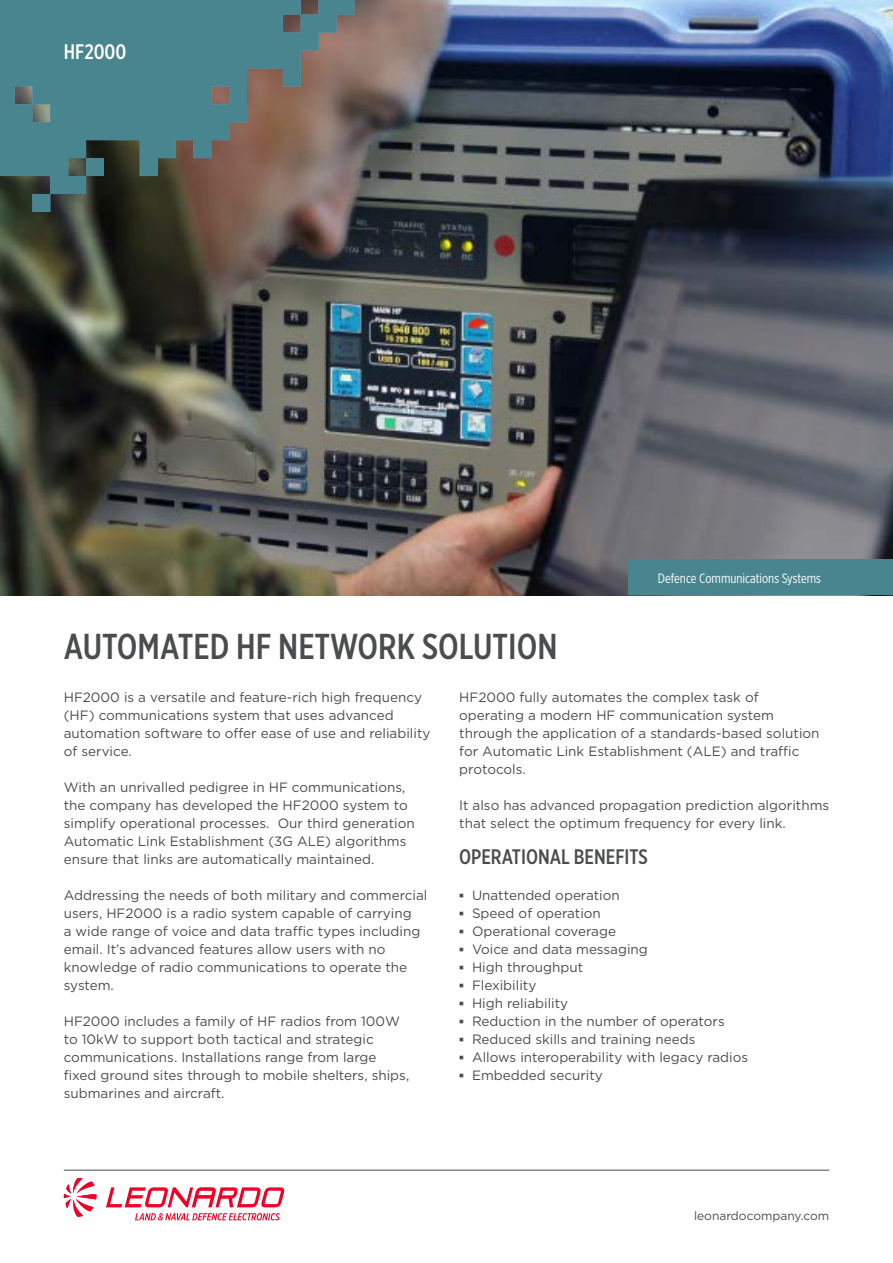
<style>
.page{position:relative;width:893px;height:1263px;background:#fff}
.page>*{position:absolute;margin:0;border:0;box-sizing:border-box;transform-origin:0 0}
.Title_1_-_24_26{font:500 36px "Gotham X Narrow";color:#4b4c4d}
.Title_2_-_14_18{font:500 21px "Gotham X Narrow";color:#4b4c4d}
.Title_2_-_14_18_whit{font:500 21px "Gotham X Narrow";color:#fff}
.Text_-_9_12{font:13.5px/18px "Gotham";color:#4b4c4d}
.LOB_-_9_11{font:13.5px "Gotham X Narrow";color:#fff}
.Web_-_8_10{font:12px "Gotham";color:#4b4c4d}
.s1{font-family:"Arial";font-weight:700}
</style>
<div class="page">
<img style="left:0;top:0;width:893px;height:595px">
<svg style="left:106px;top:1187px;width:178px;height:20px"></svg>
<svg style="left:64px;top:1178px;width:33px;height:39px"></svg>
<svg style="left:135px;top:1213px;width:145px;height:7px"></svg>
<svg style="left:0;top:0;width:354px;height:212px;fill:#48858e"></svg>
<div style="left:628px;top:560px;width:265px;height:35px;background:#48858e"></div>
<hr style="left:64px;top:1170px;width:765px;height:1px;background:#4b4c4d">
<p class="Title_2_-_14_18_whit" style="left:64px;top:39px;width:64px">HF2000</p>
<p class="LOB_-_9_11" style="left:658px;top:570px;width:165px">Defence Communications Systems</p>
<p class="Title_1_-_24_26" style="left:64px;top:624px;width:495px">AUTOMATED HF NETWORK SOLUTION</p>
<p class="Text_-_9_12" style="left:64px;top:688px;width:368px">HF2000 is a versatile and feature-rich high frequency (HF) communications system that uses advanced automation software to offer ease of use and reliability of service.</p>
<p class="Text_-_9_12" style="left:64px;top:778px;width:352px">With an unrivalled pedigree in HF communications, the company has developed the HF2000 system to simplify operational processes. Our third generation Automatic Link Establishment (3G ALE) algorithms ensure that links are automatically maintained.</p>
<p class="Text_-_9_12" style="left:64px;top:886px;width:365px">Addressing the needs of both military and commercial users, HF2000 is a radio system capable of carrying<br>a wide range of voice and data traffic types including email. It’s advanced features allow users with no knowledge of radio communications to operate the system.</p>
<p class="Text_-_9_12" style="left:64px;top:1012px;width:347px">HF2000 includes a family of HF radios from 100W to 10kW to support both tactical and strategic communications. Installations range from large fixed ground sites through to mobile shelters, ships, submarines and aircraft.</p>
<p class="Text_-_9_12" style="left:459px;top:688px;width:362px">HF2000 fully automates the complex task of operating a modern HF communication system through the application of a standards-based solution for Automatic Link Establishment (ALE) and traffic protocols.</p>
<p class="Text_-_9_12" style="left:459px;top:796px;width:371px">It also has advanced propagation prediction algorithms that select the optimum frequency for every link.</p>
<p class="Title_2_-_14_18" style="left:459px;top:844px;width:190px">OPERATIONAL BENEFITS</p>
<p class="Text_-_9_12" style="left:459px;top:886px;width:162px"><span class="s1">▪</span> Unattended operation</p>
<p class="Text_-_9_12" style="left:459px;top:904px;width:143px"><span class="s1">▪</span> Speed of operation</p>
<p class="Text_-_9_12" style="left:459px;top:922px;width:158px"><span class="s1">▪</span> Operational coverage</p>
<p class="Text_-_9_12" style="left:459px;top:940px;width:190px"><span class="s1">▪</span> Voice and data messaging</p>
<p class="Text_-_9_12" style="left:459px;top:958px;width:125px"><span class="s1">▪</span> High throughput</p>
<p class="Text_-_9_12" style="left:459px;top:976px;width:79px"><span class="s1">▪</span> Flexibility</p>
<p class="Text_-_9_12" style="left:459px;top:994px;width:111px"><span class="s1">▪</span> High reliability</p>
<p class="Text_-_9_12" style="left:459px;top:1012px;width:267px"><span class="s1">▪</span> Reduction in the number of operators</p>
<p class="Text_-_9_12" style="left:459px;top:1030px;width:238px"><span class="s1">▪</span> Reduced skills and training needs</p>
<p class="Text_-_9_12" style="left:459px;top:1048px;width:290px"><span class="s1">▪</span> Allows interoperability with legacy radios</p>
<p class="Text_-_9_12" style="left:459px;top:1066px;width:145px"><span class="s1">▪</span> Embedded security</p>
<p class="Web_-_8_10" style="left:694px;top:1208px;width:137px">leonardocompany.com</p>
</div>
